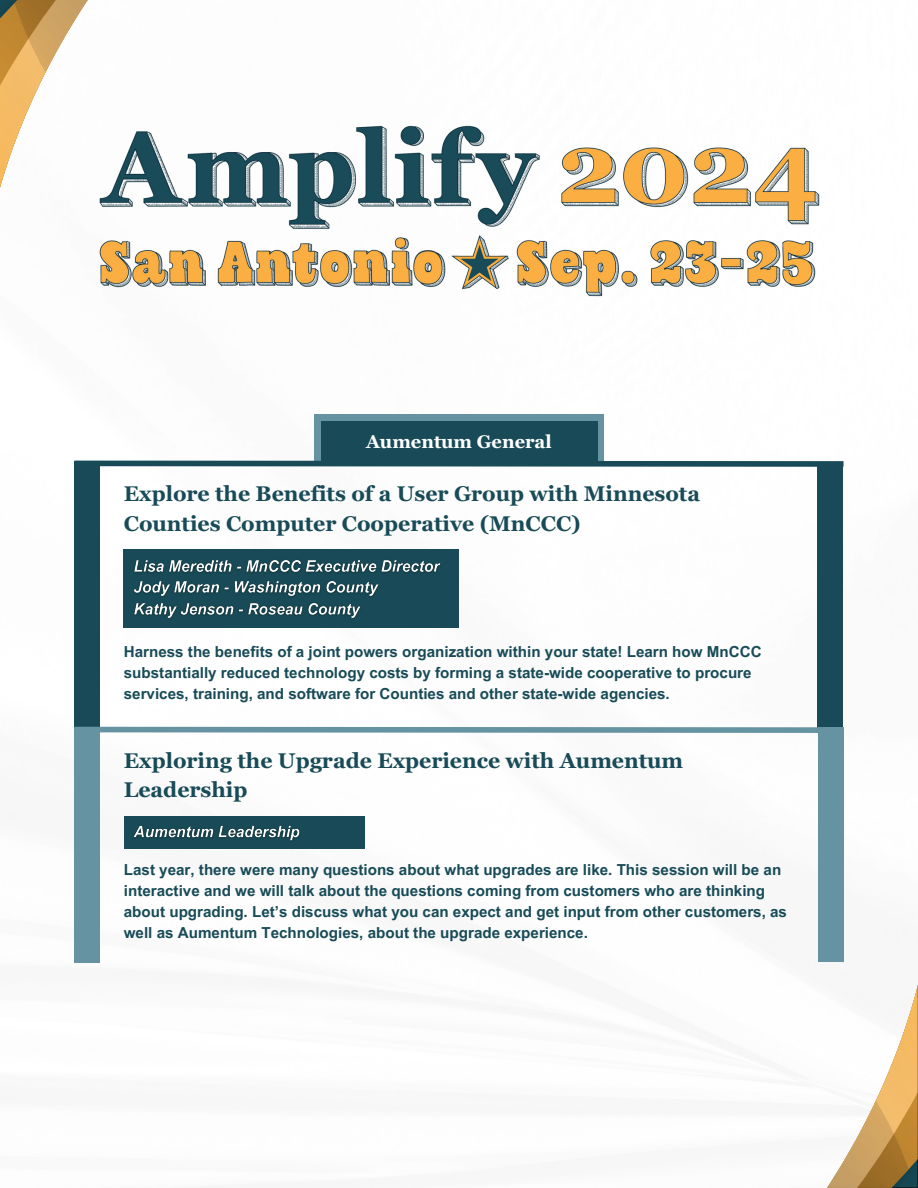
<style>
.page{position:relative;width:918px;height:1188px;background:#fff}
.page>*{position:absolute;margin:0;border:0;box-sizing:border-box;transform-origin:0 0}
.t1{font:700 21.3px/29.2px "Georgia Pro";color:#184b57}
.t2{font:700 18.3px "Georgia Pro";color:#fff}
.t3{font:700 15.15px/21.1px "Arial MT Pro";color:#184b57}
</style>
<div class="page">
<svg style="left:0;top:0;width:88px;height:188px"></svg>
<svg style="left:827px;top:984px;width:91px;height:204px;fill:#f6f6f6"></svg>
<div style="left:314px;top:414px;width:290px;height:48px;background:#6693a1"></div>
<div style="left:321px;top:421px;width:276px;height:43px;background:#184b57"></div>
<svg style="left:74px;top:458px;width:770px;height:9px"></svg>
<div style="left:74px;top:461px;width:26px;height:272px;background:#184b57"></div>
<div style="left:124px;top:550px;width:335px;height:78px;background:#184b57"></div>
<div style="left:817px;top:462px;width:26px;height:271px;background:#184b57"></div>
<svg style="left:74px;top:726px;width:770px;height:7px;background:#82a6b1"></svg>
<div style="left:74px;top:727px;width:26px;height:236px;background:#6693a1"></div>
<div style="left:124px;top:816px;width:241px;height:33px;background:#184b57"></div>
<div style="left:818px;top:728px;width:26px;height:234px;background:#6693a1"></div>
<img style="left:85px;top:85px;width:735px;height:212px">
<img style="left:134px;top:560px;width:307px;height:13px">
<img style="left:134px;top:581px;width:245px;height:16px">
<img style="left:134px;top:603px;width:227px;height:15px">
<img style="left:133px;top:825px;width:167px;height:16px">
<p class="t2" style="left:366px;top:431px;width:187px">Aumentum General</p>
<h2 class="t1" style="left:124px;top:479px;width:578px">Explore the Benefits of a User Group with Minnesota<br>Counties Computer Cooperative (MnCCC)</h2>
<h1 class="t3" style="left:124px;top:643px;width:639px">Harness the benefits of a joint powers organization within your state! Learn how MnCCC substantially reduced technology costs by forming a state-wide cooperative to procure services, training, and software for Counties and other state-wide agencies.</h1>
<p class="t1" style="left:124px;top:745px;width:561px">Exploring the Upgrade Experience with Aumentum<br>Leadership</p>
<h1 class="t3" style="left:124px;top:861px;width:665px">Last year, there were many questions about what upgrades are like. This session will be an interactive and we will talk about the questions coming from customers who are thinking about upgrading. Let’s discuss what you can expect and get input from other customers, as well as Aumentum Technologies, about the upgrade experience.</h1>
</div>
